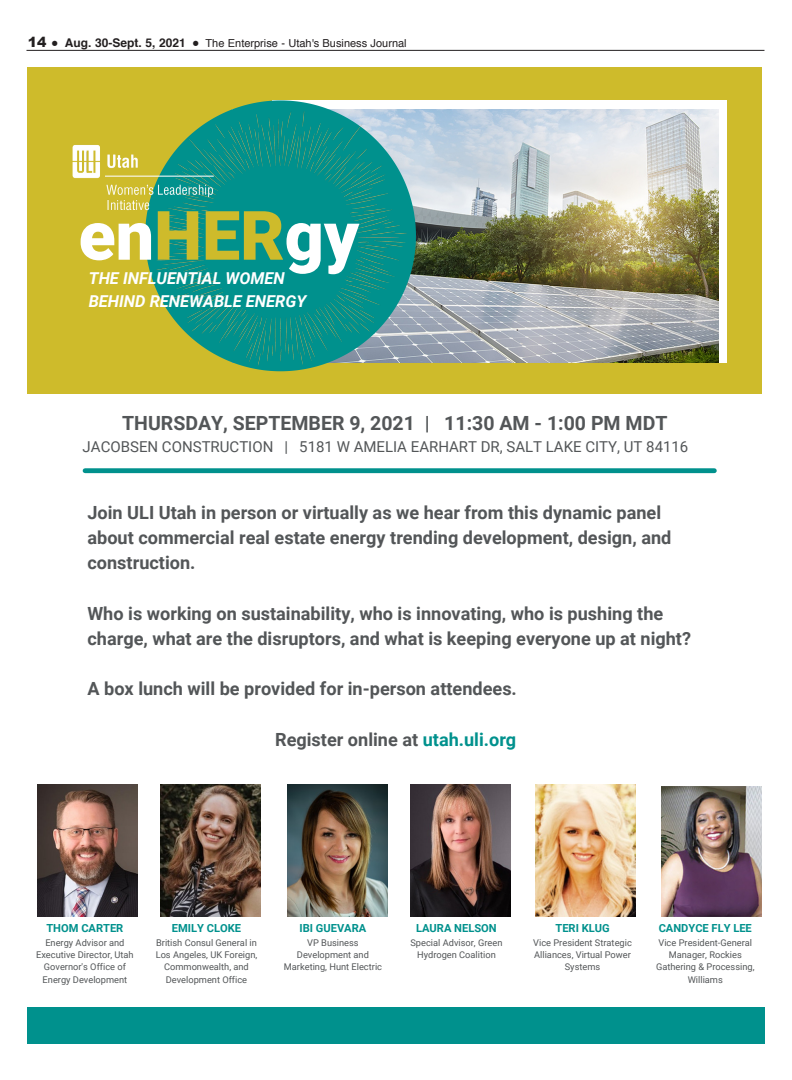
<style>
.page{position:relative;width:792px;height:1080px;background:#fff}
.page>*{position:absolute;margin:0;border:0;box-sizing:border-box;transform-origin:0 0}
.t1{font:900 68.2px "Roboto";color:#fff}
.t2{font:700 19.5px "Roboto";color:#535658}
.t3{font:700 18.1px/25.2px "Roboto";color:#535658}
.t4{font:italic 700 16.4px/22.8px "Roboto";color:#fff}
.t5{font:15px "Roboto";color:#535658}
.t6{font:700 11.1px "Roboto";color:#00918d}
.t7{font:11px "Helvetica";color:#231f20}
.t8{font:9.3px/12.4px "Roboto";color:#535658;text-align:center}
.s1{font-family:"Arial";font-weight:900;font-size:14px}
.s2{font-family:"Arial";font-weight:900;font-size:16px}
.s3{font-weight:700;font-size:12px}
.s4{color:#cebb2b}
.s5{color:#00918d}
</style>
<div class="page">
<hr style="left:26px;top:50px;width:738px;height:1px;background:#231f20">
<hr style="left:642px;top:1021px;width:123px;height:1px;background:#231f20">
<div style="left:28px;top:67px;width:734px;height:327px;background:#cebb2b"></div>
<div style="left:273px;top:100px;width:454px;height:263px;background:#fff"></div>
<img style="left:416px;top:109px;width:302px;height:254px">
<svg style="left:145px;top:100px;width:271px;height:271px"></svg>
<img style="left:156px;top:111px;width:251px;height:255px">
<img style="left:72px;top:139px;width:147px;height:77px">
<img style="left:37px;top:784px;width:100px;height:133px">
<img style="left:160px;top:784px;width:100px;height:133px">
<img style="left:287px;top:784px;width:100px;height:133px">
<img style="left:410px;top:784px;width:100px;height:133px">
<img style="left:535px;top:784px;width:100px;height:133px">
<div style="left:27px;top:1008px;width:737px;height:36px;background:#00918d"></div>
<img style="left:661px;top:786px;width:100px;height:131px">
<div style="left:85px;top:468px;width:629px;height:5px;background:#00918d"></div>
<p class="t7" style="left:28px;top:35px;width:380px"><span class="s1">14</span> <span class="s2">•</span> <span class="s3">Aug. 30-Sept. 5, 2021</span> <span class="s2">•</span> The Enterprise - Utah's Business Journal</p>
<p class="t1" style="left:79px;top:188px;width:282px">en<span class="s4">HER</span>gy</p>
<p class="t4" style="left:89px;top:266px;width:219px">THE INFLUENTIAL WOMEN<br>BEHIND RENEWABLE ENERGY</p>
<p class="t2" style="left:122px;top:410px;width:547px">THURSDAY, SEPTEMBER 9, 2021 | 11:30 AM - 1:00 PM MDT</p>
<p class="t5" style="left:83px;top:436px;width:607px">JACOBSEN CONSTRUCTION | 5181 W AMELIA EARHART DR, SALT LAKE CITY, UT 84116</p>
<p class="t3" style="left:87px;top:499px;width:585px">Join ULI Utah in person or virtually as we hear from this dynamic panel about commercial real estate energy trending development, design, and construction.</p>
<p class="t3" style="left:87px;top:600px;width:605px">Who is working on sustainability, who is innovating, who is pushing the charge, what are the disruptors, and what is keeping everyone up at night?</p>
<p class="t3" style="left:87px;top:676px;width:431px">A box lunch will be provided for in-person attendees.</p>
<p class="t3" style="left:275px;top:726px;width:243px">Register online at <span class="s5">utah.uli.org</span></p>
<p class="t6" style="left:46px;top:920px;width:78px">THOM CARTER</p>
<p class="t8" style="left:36px;top:936px;width:99px">Energy Advisor and<br>Executive Director, Utah<br>Governor's Office of<br>Energy Development</p>
<p class="t6" style="left:172px;top:920px;width:71px">EMILY CLOKE</p>
<p class="t8" style="left:156px;top:936px;width:103px">British Consul General in<br>Los Angeles, UK Foreign,<br>Commonwealth, and<br>Development Office</p>
<p class="t6" style="left:300px;top:920px;width:68px">IBI GUEVARA</p>
<p class="t8" style="left:284px;top:936px;width:100px">VP Business<br>Development and<br>Marketing, Hunt Electric</p>
<p class="t6" style="left:416px;top:920px;width:82px">LAURA NELSON</p>
<p class="t8" style="left:410px;top:936px;width:93px">Special Advisor, Green<br>Hydrogen Coalition</p>
<p class="t6" style="left:555px;top:920px;width:56px">TERI KLUG</p>
<p class="t8" style="left:533px;top:936px;width:100px">Vice President Strategic<br>Alliances, Virtual Power<br>Systems</p>
<p class="t6" style="left:659px;top:920px;width:95px">CANDYCE FLY LEE</p>
<p class="t8" style="left:656px;top:936px;width:100px">Vice President-General<br>Manager, Rockies<br>Gathering &amp; Processing,<br>Williams</p>
</div>
